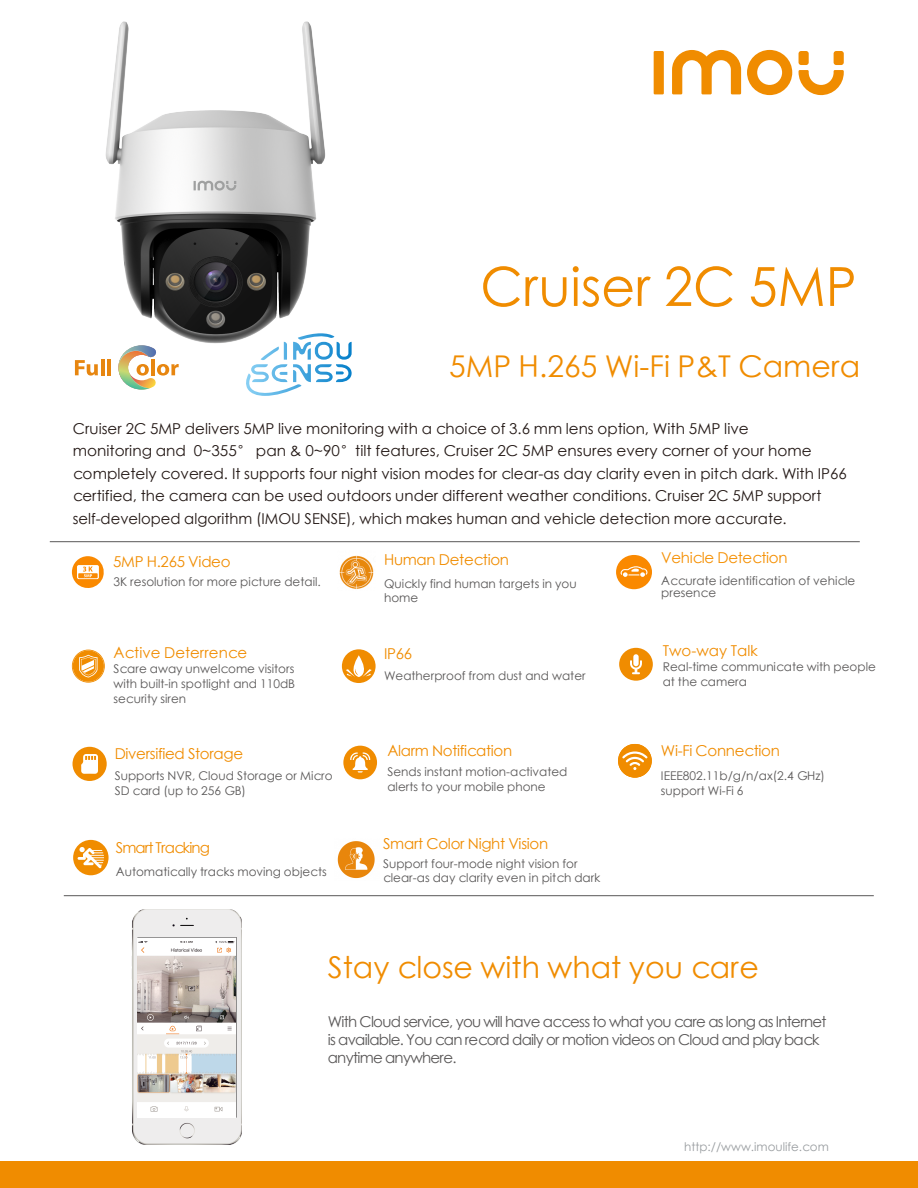
<style>
.page{position:relative;width:918px;height:1188px;background:#fff}
.page>*{position:absolute;margin:0;border:0;box-sizing:border-box;transform-origin:0 0}
.t1{font:54px "ST Xihei";color:#f08c00}
.t2{font:30px "ST Xihei";color:#f08c00}
.t3{font:15px/22.5px "ST Xihei";color:#231815}
.t4{font:15px/18px "ST Xihei";letter-spacing:-.05em;color:#595757}
.t5{font:15px "ST Xihei";letter-spacing:-.02em;color:#f08c00}
.t6{font:15px "ST Xihei";color:#f08c00}
.t7{font:15px "ST Xihei";letter-spacing:-.02em;color:#f58f00}
.t8{font:15px "ST Xihei";letter-spacing:-.06em;color:#f08c00}
.t9{font:12px/14.4px "ST Xihei";color:#595757}
.t10{font:11.85px "ST Xihei";color:#999da0}
</style>
<div class="page">
<hr style="left:64px;top:895px;width:810px;height:1px;background:#595757">
<img style="left:132px;top:909px;width:110px;height:236px">
<svg style="left:137px;top:937px;width:100px;height:181px"></svg>
<img style="left:138px;top:941px;width:98px;height:172px">
<hr style="left:138px;top:938px;width:98px;height:3px;background:#fff">
<hr style="left:138px;top:1113px;width:98px;height:4px;background:#fff">
<div style="left:0;top:1161px;width:918px;height:27px;background:#f08c00"></div>
<svg style="left:618px;top:744px;width:34px;height:34px"></svg>
<div style="left:343px;top:746px;width:34px;height:33px;background:#f08c00;border-radius:50%"></div>
<svg style="left:350px;top:752px;width:20px;height:21px"></svg>
<div style="left:342px;top:649px;width:34px;height:34px;background:#f08c00;border-radius:50%"></div>
<svg style="left:346px;top:655px;width:26px;height:22px"></svg>
<div style="left:654px;top:51px;width:10px;height:43px;background:#f08c00"></div>
<svg style="left:747px;top:50px;width:45px;height:45px"></svg>
<div style="left:799px;top:51px;width:10px;height:14px;background:#f08c00;border-radius:3px"></div>
<div style="left:834px;top:51px;width:10px;height:14px;background:#f08c00;border-radius:3px"></div>
<svg style="left:799px;top:70px;width:45px;height:26px"></svg>
<svg style="left:672px;top:50px;width:69px;height:44px"></svg>
<div style="left:73px;top:747px;width:34px;height:34px;background:#f08c00;border-radius:50%"></div>
<svg style="left:81px;top:754px;width:17px;height:20px"></svg>
<img style="left:339px;top:555px;width:35px;height:34px">
<img style="left:337px;top:841px;width:38px;height:38px">
<svg style="left:72px;top:650px;width:33px;height:33px"></svg>
<div style="left:73px;top:840px;width:36px;height:35px;background:#f08c00;border-radius:50%"></div>
<svg style="left:78px;top:847px;width:26px;height:21px"></svg>
<hr style="left:50px;top:541px;width:810px;height:1px;background:#595757">
<img style="left:74px;top:21px;width:252px;height:368px">
<div style="left:619px;top:648px;width:34px;height:33px;background:#f08c00;border-radius:50%"></div>
<svg style="left:630px;top:654px;width:12px;height:20px"></svg>
<svg style="left:245px;top:333px;width:107px;height:63px"></svg>
<svg style="left:616px;top:555px;width:36px;height:34px"></svg>
<svg style="left:72px;top:556px;width:32px;height:32px"></svg>
<h1 class="t1" style="left:480px;top:248px;width:378px">Cruiser 2C 5MP</h1>
<h2 class="t2" style="left:449px;top:345px;width:413px">5MP H.265 Wi-Fi P&amp;T Camera</h2>
<p class="t3" style="left:73px;top:417px;width:775px">Cruiser 2C 5MP delivers 5MP live monitoring with a choice of 3.6 mm lens option, With 5MP live<br>monitoring and 0~355° pan &amp; 0~90°tilt features, Cruiser 2C 5MP ensures every corner of your home completely covered. It supports four night vision modes for clear-as day clarity even in pitch dark. With IP66 certified, the camera can be used outdoors under different weather conditions. Cruiser 2C 5MP support self-developed algorithm (IMOU SENSE), which makes human and vehicle detection more accurate.</p>
<p class="t5" style="left:113px;top:551px;width:119px">5MP H.265 Video</p>
<p class="t9" style="left:114px;top:574px;width:209px">3K resolution for more picture detail.</p>
<p class="t5" style="left:384px;top:549px;width:127px">Human Detection</p>
<p class="t9" style="left:384px;top:576px;width:194px">Quickly find human targets in you home</p>
<p class="t7" style="left:661px;top:547px;width:128px">Vehicle Detection</p>
<p class="t9" style="left:661px;top:575px;width:196px;line-height:12px">Accurate identification of vehicle presence</p>
<p class="t6" style="left:113px;top:642px;width:135px">Active Deterrence</p>
<p class="t9" style="left:113px;top:661px;width:183px;line-height:15px;text-align:justify">Scare away unwelcome visitors with built-in spotlight and 110dB security siren</p>
<p class="t5" style="left:384px;top:643px;width:30px">IP66</p>
<p class="t9" style="left:384px;top:668px;width:203px">Weatherproof from dust and water</p>
<p class="t6" style="left:663px;top:640px;width:97px">Two-way Talk</p>
<p class="t9" style="left:663px;top:659px;width:215px;line-height:15px">Real-time communicate with people at the camera</p>
<p class="t5" style="left:115px;top:743px;width:130px">Diversified Storage</p>
<p class="t5" style="left:387px;top:740px;width:126px">Alarm Notification</p>
<p class="t5" style="left:661px;top:740px;width:120px">Wi-Fi Connection</p>
<p class="t9" style="left:115px;top:769px;width:220px">Supports NVR, Cloud Storage or Micro<br>SD card (up to 256 GB)</p>
<p class="t9" style="left:387px;top:765px;width:182px">Sends instant motion-activated alerts to your mobile phone</p>
<p class="t9" style="left:661px;top:769px;width:166px">IEEE802.11b/g/n/ax(2.4 GHz) support Wi-Fi 6</p>
<p class="t8" style="left:116px;top:837px;width:96px">Smart Tracking</p>
<p class="t5" style="left:383px;top:833px;width:167px">Smart Color Night Vision</p>
<p class="t9" style="left:116px;top:864px;width:212px">Automatically tracks moving objects</p>
<p class="t9" style="left:383px;top:856px;width:219px">Support four-mode night vision for clear-as day clarity even in pitch dark</p>
<h2 class="t2" style="left:328px;top:946px;width:433px">Stay close with what you care</h2>
<p class="t4" style="left:328px;top:1013px;width:500px">With Cloud service, you will have access to what you care as long as Internet is available. You can record daily or motion videos on Cloud and play back anytime anywhere.</p>
<p class="t10" style="left:684px;top:1139px;width:146px">http://www.imoulife.com</p>
</div>
